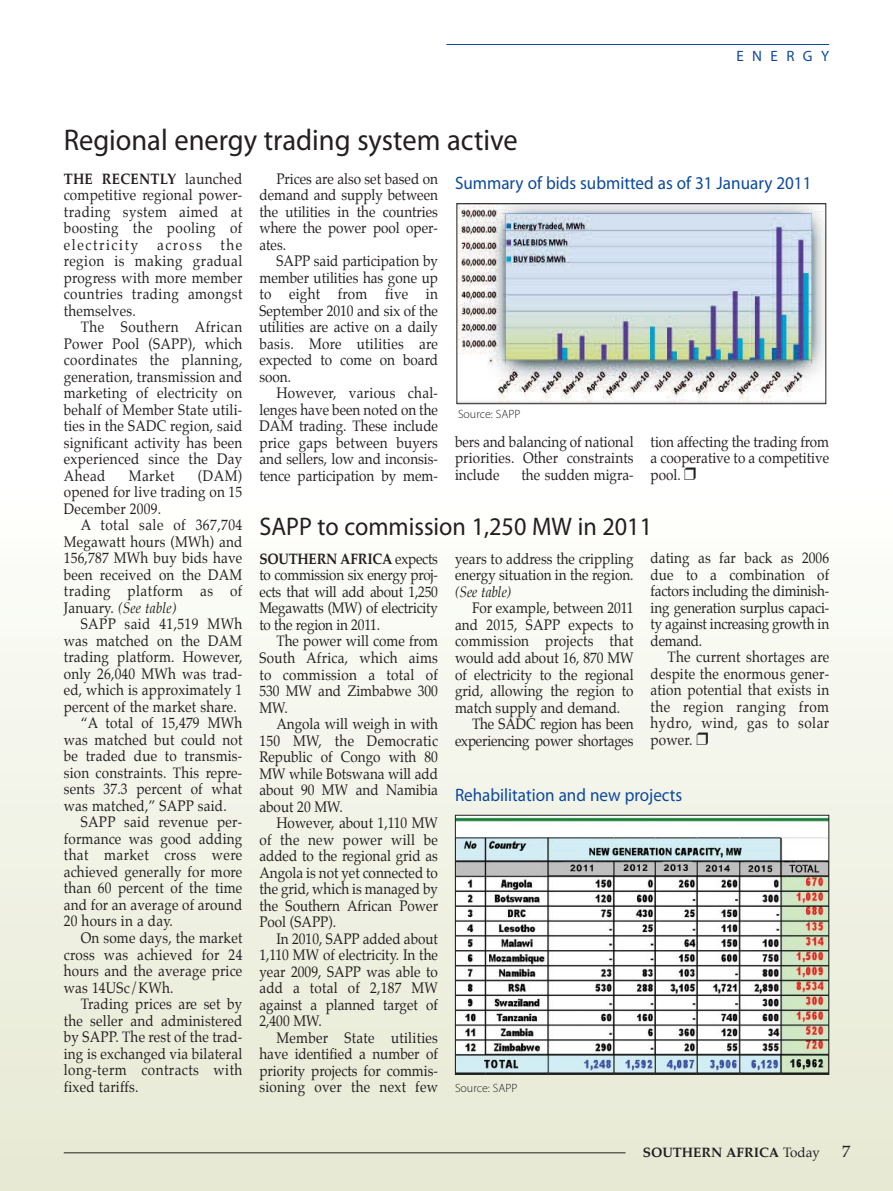
<style>
.page{position:relative;width:893px;height:1191px;background:#fff}
.page>*{position:absolute;margin:0;border:0;box-sizing:border-box;transform-origin:0 0}
.t1{font:30px "Myriad Pro";color:#231f20;scale:.95 1}
.t2{font:25.5px "Myriad Pro";color:#231f20;scale:.95 1}
.t3{font:18px "Myriad Pro";color:#0c499c;scale:.95 1}
.t4{font:16.5px "Palatino";color:#231f20}
.t5{font:15px/16.5px "Palatino";letter-spacing:.015em;color:#231f20;text-align:justify;scale:.9 1}
.t6{font:15px "Palatino";letter-spacing:-.015em;color:#231f20;scale:.9 1}
.t7{font:15px "Palatino";letter-spacing:.035em;color:#231f20;scale:.9 1}
.t8{font:italic 15px "Palatino";color:#231f20;scale:.9 1}
.t9{font:15px "Myriad";letter-spacing:.565em;color:#0c499c}
.t10{font:700 13.5px "Palatino";color:#231f20}
.t11{font:300 12px "Myriad Pro";color:#231f20}
.s1{font-weight:700}
.s2{font-style:italic}
.s3{font-weight:400}
</style>
<div class="page">
<hr style="left:0;top:1190px;width:893px;height:1px;background:#e7e9d3">
<div style="left:0;top:485px;width:893px;height:705px;background:linear-gradient(to bottom,#fefffc,#e6e8d2)"></div>
<hr style="left:64px;top:1152px;width:562px;height:1px;background:#231f20">
<hr style="left:446px;top:44px;width:383px;height:1px;background:#0c499c">
<img style="left:458px;top:205px;width:366px;height:197px">
<div style="left:456px;top:203px;width:370px;height:201px;border:1px solid #231f20"></div>
<img style="left:457px;top:817px;width:370px;height:255px">
<div style="left:455px;top:815px;width:374px;height:259px;border:1px solid #231f20"></div>
<svg style="left:697px;top:732px;width:11px;height:12px"></svg>
<h1 class="t1" style="left:64px;top:129px;width:479px">Regional energy trading system active</h1>
<p class="t9" style="left:736px;top:50px;width:94px">ENERGY</p>
<p class="t5" style="left:64px;top:171px;width:200px"><span class="s1">THE RECENTLY</span> launched competitive regional power&shy;trading system aimed at boosting the pooling of electricity across the region is making gradual progress with more member countries trading amongst themselves.</p>
<p class="t5" style="left:64px;top:320px;width:200px;text-indent:17px">The Southern African Power Pool (SAPP), which coordinates the planning, generation, transmission and marketing of electricity on behalf of Member State utili&shy;ties in the SADC region, said significant activity has been experienced since the Day Ahead</p>
<p class="t5" style="left:64px;top:468px;width:200px;text-indent:134px">(DAM) opened for live trading on 15<br>December 2009.</p>
<p class="t5" style="left:64px;top:518px;width:200px;text-indent:17px">A total sale of 367,704<br>Megawatt hours (MWh) and 156,787 MWh buy bids have been received on the DAM trading platform as of January. <span class="s2">(See table)</span></p>
<p class="t5" style="left:81px;top:617px;width:181px">SAPP said 41,519 MWh</p>
<p class="t5" style="left:64px;top:633px;width:200px">was matched on the DAM</p>
<p class="t5" style="left:64px;top:650px;width:200px">trading platform. However,</p>
<p class="t5" style="left:64px;top:666px;width:200px">only 26,040 MWh was trad-</p>
<p class="t5" style="left:64px;top:683px;width:200px">ed, which is approximately 1</p>
<p class="t5" style="left:64px;top:699px;width:194px">percent of the market share.</p>
<p class="t5" style="left:81px;top:716px;width:181px">“A total of 15,479 MWh</p>
<p class="t5" style="left:64px;top:732px;width:200px">was matched but could not</p>
<p class="t5" style="left:64px;top:749px;width:200px">be traded due to transmis-</p>
<p class="t5" style="left:64px;top:765px;width:200px">sion constraints. This repre-</p>
<p class="t5" style="left:64px;top:782px;width:200px">sents 37.3 percent of what</p>
<p class="t5" style="left:64px;top:798px;width:183px">was matched,” SAPP said.</p>
<p class="t5" style="left:81px;top:815px;width:181px">SAPP said revenue per-</p>
<p class="t5" style="left:64px;top:831px;width:200px">formance was good adding</p>
<p class="t7" style="left:64px;top:848px;width:200px">that market cross were</p>
<p class="t5" style="left:64px;top:864px;width:200px">achieved generally for more</p>
<p class="t5" style="left:64px;top:881px;width:200px">than 60 percent of the time</p>
<p class="t5" style="left:64px;top:897px;width:200px">and for an average of around</p>
<p class="t5" style="left:64px;top:914px;width:123px">20 hours in a day.</p>
<p class="t5" style="left:81px;top:930px;width:181px">On some days, the market</p>
<p class="t5" style="left:64px;top:947px;width:200px">cross was achieved for 24</p>
<p class="t5" style="left:64px;top:963px;width:200px">hours and the average price</p>
<p class="t5" style="left:64px;top:980px;width:124px">was 14USc/KWh.</p>
<p class="t5" style="left:81px;top:996px;width:181px">Trading prices are set by</p>
<p class="t5" style="left:64px;top:1013px;width:200px">the seller and administered</p>
<p class="t5" style="left:64px;top:1029px;width:200px">by SAPP. The rest of the trad-</p>
<p class="t5" style="left:64px;top:1046px;width:200px">ing is exchanged via bilateral</p>
<p class="t7" style="left:64px;top:1062px;width:200px">long-term contracts with</p>
<p class="t5" style="left:64px;top:1079px;width:84px">fixed tariffs.</p>
<p class="t5" style="left:129px;top:468px;width:52px">Market</p>
<p class="t5" style="left:259px;top:171px;width:200px;text-indent:17px">Prices are also set based on demand and supply between the utilities in the countries where the power pool oper&shy;ates.</p>
<p class="t5" style="left:259px;top:254px;width:200px;text-indent:17px">SAPP said participation by member utilities has gone up to eight from five in September 2010 and six of the utilities are active on a daily basis. More utilities are expected to come on board soon.</p>
<p class="t5" style="left:259px;top:386px;width:200px;text-indent:17px">However, various chal&shy;lenges have been noted on the DAM trading. These include price gaps between buyers and sellers, low and inconsis&shy;tence participation by mem-</p>
<p class="t3" style="left:455px;top:176px;width:377px">Summary of bids submitted as of 31 January 2011</p>
<p class="t11" style="left:458px;top:409px;width:64px">Source: SAPP</p>
<p class="t5" style="left:455px;top:434px;width:200px">bers and balancing of national priorities. Other constraints include</p>
<p class="t5" style="left:522px;top:467px;width:126px">the sudden migra-</p>
<p class="t5" style="left:651px;top:434px;width:200px">tion affecting the trading from a cooperative to a competitive pool.</p>
<h2 class="t2" style="left:259px;top:517px;width:415px">SAPP to commission 1,250 MW in 2011</h2>
<p class="t5" style="left:455px;top:551px;width:200px">years to address the crippling energy situation in the region.</p>
<p class="t8" style="left:455px;top:584px;width:64px">(See table)</p>
<p class="t5" style="left:472px;top:601px;width:181px">For example, between 2011</p>
<p class="t5" style="left:455px;top:617px;width:200px">and 2015, SAPP expects to</p>
<p class="t5" style="left:455px;top:634px;width:200px">commission projects that</p>
<p class="t5" style="left:455px;top:650px;width:200px">would add about 16, 870 MW</p>
<p class="t5" style="left:455px;top:667px;width:200px">of electricity to the regional</p>
<p class="t5" style="left:455px;top:683px;width:200px">grid, allowing the region to</p>
<p class="t5" style="left:455px;top:700px;width:185px">match supply and demand.</p>
<p class="t6" style="left:472px;top:716px;width:181px">The SADC region has been</p>
<p class="t6" style="left:455px;top:733px;width:200px">experiencing power shortages</p>
<p class="t5" style="left:651px;top:551px;width:200px">dating as far back as 2006 due to a combination of factors including the diminish&shy;ing generation surplus capaci&shy;ty against increasing growth in demand.</p>
<p class="t5" style="left:651px;top:650px;width:200px;text-indent:17px">The current shortages are despite the enormous gener&shy;ation potential that exists in the region ranging from hydro, wind, gas to solar power.</p>
<p class="t5" style="left:259px;top:551px;width:200px"><span class="s1">SOUTHERN AFRICA</span> expects to commission six energy proj&shy;ects that will add about 1,250<br>Megawatts (MW) of electricity to the region in 2011.</p>
<p class="t5" style="left:259px;top:634px;width:200px;text-indent:17px">The power will come from South Africa, which aims to commission a total of 530 MW and Zimbabwe 300<br>MW.</p>
<p class="t5" style="left:259px;top:716px;width:200px;text-indent:17px">Angola will weigh in with 150 MW, the Democratic Republic of Congo with 80<br>MW while Botswana will add about 90 MW and Namibia about 20 MW.</p>
<p class="t5" style="left:259px;top:815px;width:200px;text-indent:17px">However, about 1,110 MW of the new power will be added to the regional grid as Angola is not yet connected to the grid, which is managed by the Southern African Power Pool (SAPP).</p>
<p class="t5" style="left:259px;top:931px;width:200px;text-indent:17px">In 2010, SAPP added about 1,110 MW of electricity. In the year 2009, SAPP was able to add a total of 2,187 MW against a planned target of 2,400 MW.</p>
<p class="t5" style="left:259px;top:1030px;width:200px;text-indent:17px">Member State utilities have identified a number of priority projects for commis&shy;sioning over the next few</p>
<p class="t3" style="left:455px;top:788px;width:241px">Rehabilitation and new projects</p>
<p class="t11" style="left:455px;top:1083px;width:64px">Source: SAPP</p>
<p class="t10" style="left:643px;top:1146px;width:179px">SOUTHERN AFRICA <span class="s3">Today</span></p>
<p class="t4" style="left:842px;top:1143px;width:10px">7</p>
</div>
